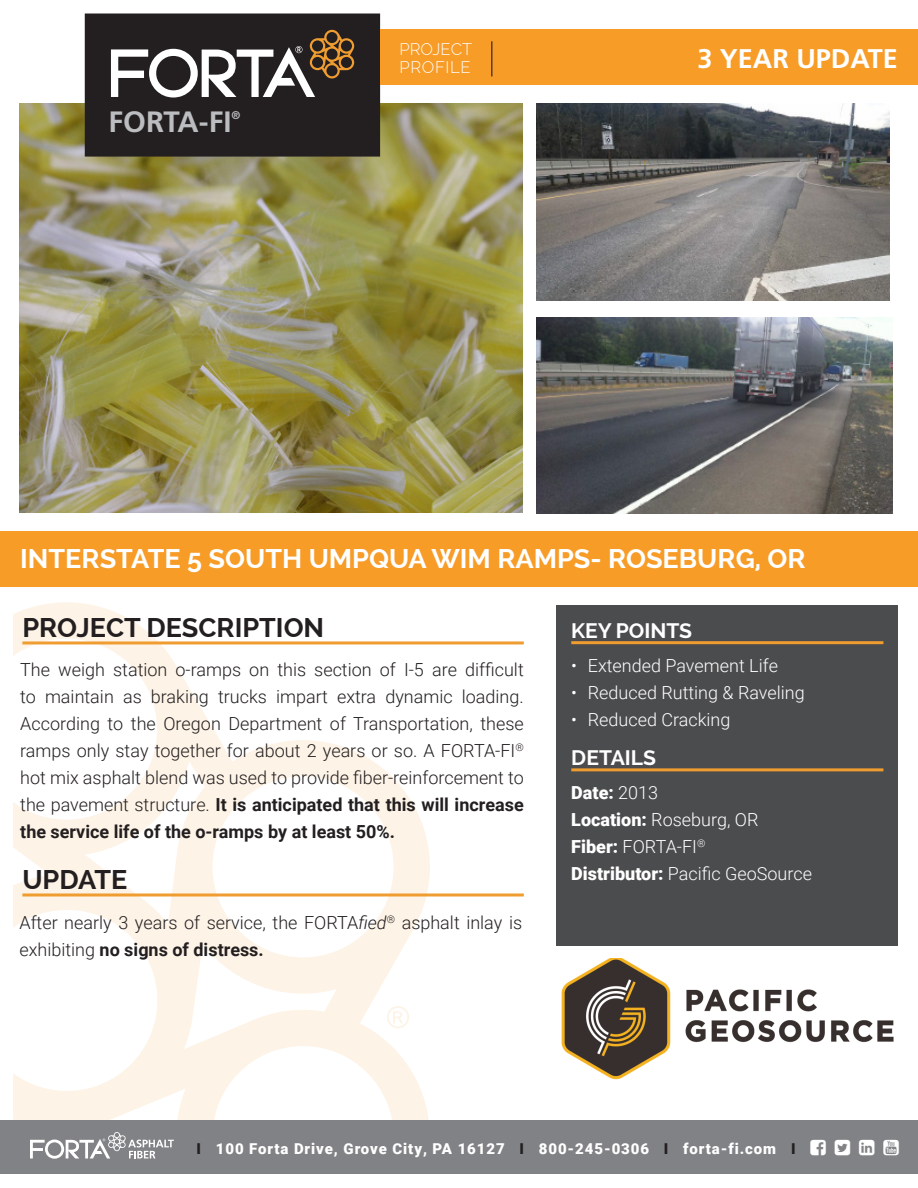
<style>
.page{position:relative;width:918px;height:1188px;background:#fff}
.page>*{position:absolute;margin:0;border:0;box-sizing:border-box;transform-origin:0 0}
.t1{font:700 29.4px "Frutiger";color:#bcbdc0}
.Project___Location{font:700 27px "Raleway";color:#fff}
.Project_Description{font:700 27px "Raleway";color:#231f20}
.Application{font:700 27px "Frutiger";color:#fff}
.Key_Points___Details{font:700 21px "Raleway";color:#fff}
.Description_Body{font:300 18px/27px "Roboto";color:#231f20;text-align:justify}
.Bullets{font:300 18px "Roboto";color:#fff}
.t2{font:900 18px "Roboto";color:#fff}
.t3{font:300 16.5px "Raleway";color:#fff}
.t4{font:300 16.5px "Raleway";letter-spacing:.04em;color:#fff}
.t5{font:900 15px "Roboto";letter-spacing:.06em;color:#fff}
.t6{font:700 11.1px "Frutiger";color:#bcbdc0}
.s1{font-weight:300}
.s2{font-weight:900}
.s3{font-weight:700}
.s4{font-style:italic}
.s5{color:#231f20}
</style>
<div class="page">
<img style="left:19px;top:104px;width:504px;height:409px">
<div style="left:86px;top:14px;width:293px;height:142px;background:#231f20"></div>
<div style="left:85px;top:14px;width:295px;height:143px;border:2px solid #231f20"></div>
<svg style="left:14px;top:602px;width:416px;height:518px"></svg>
<svg style="left:387px;top:1006px;width:22px;height:22px"></svg>
<div style="left:556px;top:606px;width:342px;height:340px;background:#4b4c4d"></div>
<div style="left:0;top:531px;width:918px;height:56px;background:#f89c28"></div>
<hr style="left:22px;top:641px;width:502px;height:3px;background:#ef9c31">
<hr style="left:571px;top:641px;width:312px;height:3px;background:#ef9c31">
<hr style="left:571px;top:768px;width:312px;height:3px;background:#ef9c31">
<img style="left:537px;top:104px;width:352px;height:197px">
<div style="left:537px;top:316px;width:361px;height:197px;background:linear-gradient(to bottom,#fff,#fff)"></div>
<img style="left:537px;top:318px;width:355px;height:195px">
<div style="left:0;top:1120px;width:918px;height:54px;background:#808285"></div>
<svg style="left:30px;top:1132px;width:144px;height:27px"></svg>
<svg style="left:111px;top:30px;width:243px;height:68px"></svg>
<div style="left:380px;top:29px;width:538px;height:56px;background:#f89c28"></div>
<hr style="left:491px;top:41px;width:1px;height:36px;background:#231f20">
<img style="left:561px;top:958px;width:333px;height:122px">
<hr style="left:22px;top:893px;width:502px;height:3px;background:#ef9c31">
<p class="t1" style="left:109px;top:104px;width:124px">FORTA-FI</p>
<p class="t6" style="left:232px;top:109px;width:10px">®</p>
<p class="t3" style="left:400px;top:40px;width:74px">PROJECT</p>
<p class="t4" style="left:400px;top:58px;width:73px">PROFILE</p>
<p class="Application" style="left:697px;top:43px;width:202px">3 YEAR UPDATE</p>
<p class="Project___Location" style="left:20px;top:543px;width:787px">INTERSTATE 5 SOUTH UMPQUA WIM RAMPS- ROSEBURG, OR</p>
<p class="Project_Description" style="left:22px;top:612px;width:303px">PROJECT DESCRIPTION</p>
<p class="Key_Points___Details" style="left:571px;top:618px;width:122px">KEY POINTS</p>
<p class="Bullets" style="left:571px;top:653px;width:208px">• Extended Pavement Life</p>
<p class="Bullets" style="left:571px;top:680px;width:235px">• Reduced Rutting &amp; Raveling</p>
<p class="Bullets" style="left:571px;top:707px;width:161px">• Reduced Cracking</p>
<p class="Key_Points___Details" style="left:571px;top:746px;width:86px">DETAILS</p>
<p class="t2" style="left:571px;top:780px;width:88px">Date: <span class="s1">2013</span></p>
<p class="Bullets" style="left:571px;top:807px;width:189px"><span class="s2">Location:</span> Roseburg, OR</p>
<p class="Bullets" style="left:571px;top:834px;width:136px"><span class="s2">Fiber:</span> FORTA-FI<sup>®</sup></p>
<p class="Bullets" style="left:571px;top:861px;width:242px"><span class="s2">Distributor:</span> Pacific GeoSource</p>
<p class="Description_Body" style="left:20px;top:655px;width:505px">The weigh station o-ramps on this section of I-5 are difficult to maintain as braking trucks impart extra dynamic loading.<br>According to the Oregon Department of Transportation, these ramps only stay together for about 2 years or so. A FORTA-FI<sup>® </sup>hot mix asphalt blend was used to provide fiber-reinforcement to the pavement structure. <span class="s3">It is anticipated that this will increase the service life of the o-ramps by at least 50%.</span></p>
<p class="Project_Description" style="left:22px;top:864px;width:107px">UPDATE</p>
<p class="Description_Body" style="left:19px;top:909px;width:504px">After nearly 3 years of service, the FORTA<span class="s4">fied</span><sup>®</sup> asphalt inlay is exhibiting <span class="s3">no signs of distress.</span></p>
<p class="t5" style="left:197px;top:1138px;width:600px"><span class="s5">I</span> 100 Forta Drive, Grove City, PA 16127 <span class="s5">I</span> 800-245-0306 <span class="s5">I</span> forta-fi.com <span class="s5">I</span></p>
</div>
